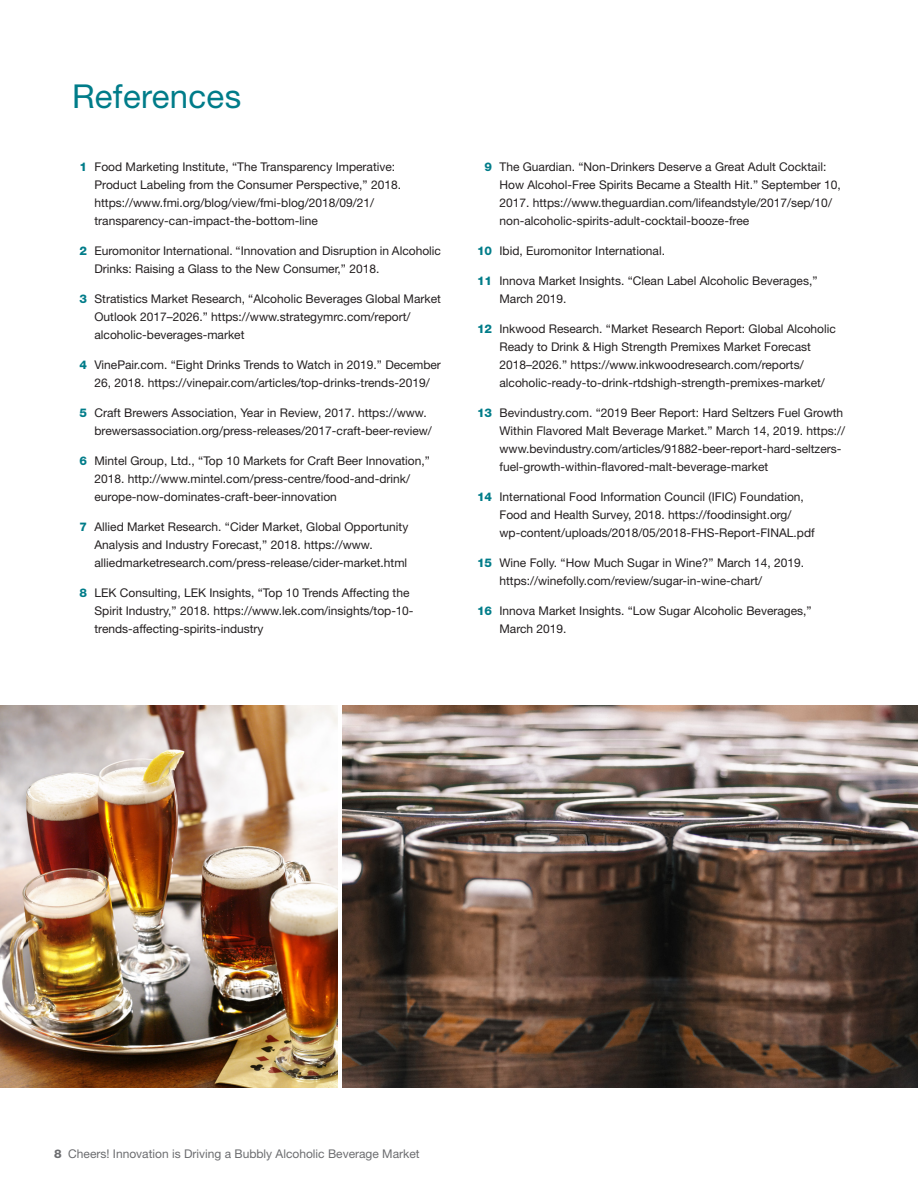
<style>
.page{position:relative;width:918px;height:1188px;background:#fff}
.page>*{position:absolute;margin:0;border:0;box-sizing:border-box;transform-origin:0 0}
.A_hed{font:33px "Helvetica Neue";letter-spacing:.01em;color:#007c89}
.resource_text{font:12px/18px "Helvetica Neue";color:#231f20}
.t1{font:12px "Helvetica Neue";color:#6c6d70}
.s1{font-weight:800;color:#007c89}
.s2{font-weight:800}
</style>
<div class="page">
<img style="left:0;top:706px;width:338px;height:382px">
<img style="left:342px;top:706px;width:576px;height:382px">
<p class="A_hed" style="left:72px;top:77px;width:171px">References</p>
<p class="resource_text" style="left:94px;top:158px;width:308px;text-indent:-15px"><span class="s1">1</span> Food Marketing Institute, “The Transparency Imperative:<br>Product Labeling from the Consumer Perspective,” 2018. https://www.fmi.org/blog/view/fmi-blog/2018/09/21/ transparency-can-impact-the-bottom-line</p>
<p class="resource_text" style="left:94px;top:242px;width:348px;text-indent:-15px"><span class="s1">2</span> Euromonitor International. “Innovation and Disruption in Alcoholic<br>Drinks: Raising a Glass to the New Consumer,” 2018.</p>
<p class="resource_text" style="left:94px;top:290px;width:348px;text-indent:-15px"><span class="s1">3</span> Stratistics Market Research, “Alcoholic Beverages Global Market<br>Outlook 2017–2026.” https://www.strategymrc.com/report/ alcoholic-beverages-market</p>
<p class="resource_text" style="left:80px;top:356px;width:363px;text-align:center"><span class="s1">4</span> VinePair.com. “Eight Drinks Trends to Watch in 2019.” December<br>26, 2018. https://vinepair.com/articles/top-drinks-trends-2019/</p>
<p class="resource_text" style="left:94px;top:404px;width:339px;text-indent:-15px"><span class="s1">5</span> Craft Brewers Association, Year in Review, 2017. https://www. brewersassociation.org/press-releases/2017-craft-beer-review/</p>
<p class="resource_text" style="left:94px;top:452px;width:337px;text-indent:-15px"><span class="s1">6</span> Mintel Group, Ltd., “Top 10 Markets for Craft Beer Innovation,”<br>2018. http://www.mintel.com/press-centre/food-and-drink/ europe-now-dominates-craft-beer-innovation</p>
<p class="resource_text" style="left:94px;top:518px;width:315px;text-indent:-15px"><span class="s1">7</span> Allied Market Research. “Cider Market, Global Opportunity<br>Analysis and Industry Forecast,” 2018. https://www. alliedmarketresearch.com/press-release/cider-market.html</p>
<p class="resource_text" style="left:94px;top:584px;width:321px;text-indent:-15px"><span class="s1">8</span> LEK Consulting, LEK Insights, “Top 10 Trends Affecting the<br>Spirit Industry,” 2018. https://www.lek.com/insights/top-10- trends-affecting-spirits-industry</p>
<p class="resource_text" style="left:500px;top:158px;width:343px;text-indent:-15px"><span class="s1">9</span> The Guardian. “Non-Drinkers Deserve a Great Adult Cocktail:<br>How Alcohol-Free Spirits Became a Stealth Hit.” September 10, 2017. https://www.theguardian.com/lifeandstyle/2017/sep/10/ non-alcoholic-spirits-adult-cocktail-booze-free</p>
<p class="resource_text" style="left:477px;top:242px;width:189px"><span class="s1">10</span> Ibid, Euromonitor International.</p>
<p class="resource_text" style="left:500px;top:272px;width:320px;text-indent:-22px"><span class="s1">11</span> Innova Market Insights. “Clean Label Alcoholic Beverages,”<br>March 2019.</p>
<p class="resource_text" style="left:500px;top:320px;width:338px;text-indent:-22px"><span class="s1">12</span> Inkwood Research. “Market Research Report: Global Alcoholic Ready to Drink &amp; High Strength Premixes Market Forecast 2018–2026.” https://www.inkwoodresearch.com/reports/ alcoholic-ready-to-drink-rtdshigh-strength-premixes-market/</p>
<p class="resource_text" style="left:500px;top:404px;width:347px;text-indent:-22px"><span class="s1">13</span> Bevindustry.com. “2019 Beer Report: Hard Seltzers Fuel Growth Within Flavored Malt Beverage Market.” March 14, 2019. https:// www.bevindustry.com/articles/91882-beer-report-hard-seltzers&shy;fuel-growth-within-flavored-malt-beverage-market</p>
<p class="resource_text" style="left:500px;top:488px;width:317px;text-indent:-22px"><span class="s1">14</span> International Food Information Council (IFIC) Foundation,<br>Food and Health Survey, 2018. https://foodinsight.org/ wp-content/uploads/2018/05/2018-FHS-Report-FINAL.pdf</p>
<p class="resource_text" style="left:500px;top:554px;width:306px;text-indent:-22px"><span class="s1">15</span> Wine Folly. “How Much Sugar in Wine?” March 14, 2019. https://winefolly.com/review/sugar-in-wine-chart/</p>
<p class="resource_text" style="left:500px;top:602px;width:314px;text-indent:-22px"><span class="s1">16</span> Innova Market Insights. “Low Sugar Alcoholic Beverages,”<br>March 2019.</p>
<p class="t1" style="left:54px;top:1147px;width:367px"><span class="s2">8</span> Cheers! Innovation is Driving a Bubbly Alcoholic Beverage Market</p>
</div>
